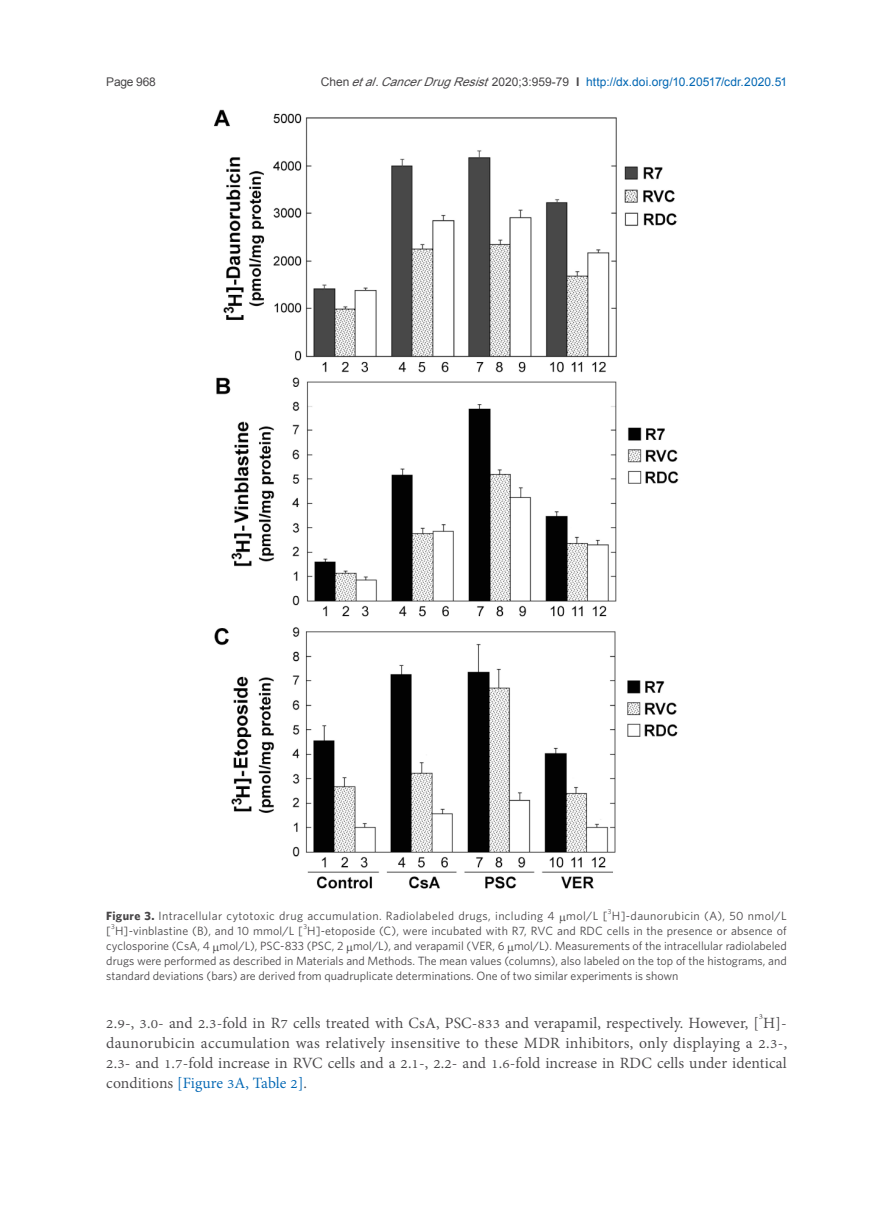
<style>
.page{position:relative;width:893px;height:1212px;background:#fff}
.page>*{position:absolute;margin:0;border:0;box-sizing:border-box;transform-origin:0 0}
.正文{font:19.2px/20.2px "Adobe Thai";letter-spacing:.005em;color:#484648;text-align:justify}
.Default{font:12px/15px "Whitney";letter-spacing:.01em;color:#484648;text-align:justify}
.Default-2{font:12px "Whitney";letter-spacing:.03em;color:#484648}
.t1{font:12px "Arial";letter-spacing:.005em;color:#0166b3}
.t2{font:12px "Arial";color:#484648}
.Default-3{font:7.05px "Whitney";color:#484648}
.s1{font-style:inherit}
.s2{color:#484648}
.s3{font-style:italic;color:#484648}
.s4{font-weight:700;color:#484648}
.s5{font-weight:700}
.s6{color:#0166b3}
</style>
<div class="page">
<img style="left:214px;top:109px;width:465px;height:508px">
<img style="left:214px;top:627px;width:464px;height:262px">
<p class="t2" style="left:106px;top:73px;width:51px">Page <span class="s1">968</span></p>
<p class="t1" style="left:321px;top:73px;width:468px"><span class="s2">Chen</span> <span class="s3">etal</span><span class="s2">.</span> <span class="s3">CancerDrugResist</span><span class="s2">2020;3:</span><span class="s2">959-79</span> <span class="s4">I</span> http://dx.doi.org/10.20517/cdr.2020.51</p>
<p class="Default-3" style="left:608px;top:908px;width:5px">3</p>
<p class="Default" style="left:106px;top:923px;width:682px">[ H]-vinblastine (B), and 10 mmol/L [ H]-etoposide (C), were incubated with R7, RVC and RDC cells in the presence or absence of</p>
<p class="Default-2" style="left:106px;top:909px;width:682px"><span class="s5">Figure 3.</span> Intracellular cytotoxic drug accumulation. Radiolabeled drugs, including 4 mol/L [ H]-daunorubicin (A), 50 nmol/L</p>
<p class="Default-3" style="left:111px;top:923px;width:5px">3</p>
<p class="Default-3" style="left:303px;top:923px;width:5px">3</p>
<p class="Default" style="left:106px;top:938px;width:682px">cyclosporine (CsA, 4 mol/L), PSC-833 (PSC, 2 mol/L), and verapamil (VER, 6 mol/L). Measurements of the intracellular radiolabeled drugs were performed as described in Materials and Methods. The mean values (columns), also labeled on the top of the histograms, and standard deviations (bars) are derived from quadruplicate determinations. One of two similar experiments is shown</p>
<p class="正文" style="left:106px;top:1011px;width:683px">2.9-, 3.0- and 2.3-fold in R7 cells treated with CsA, PSC-833 and verapamil, respectively. However, [<sup>3</sup>H]- daunorubicin accumulation was relatively insensitive to these MDR inhibitors, only displaying a 2.3-, 2.3- and 1.7-fold increase in RVC cells and a 2.1-, 2.2- and 1.6-fold increase in RDC cells under identical conditions <span class="s6">[Figure 3A, Table 2]</span>.</p>
</div>
